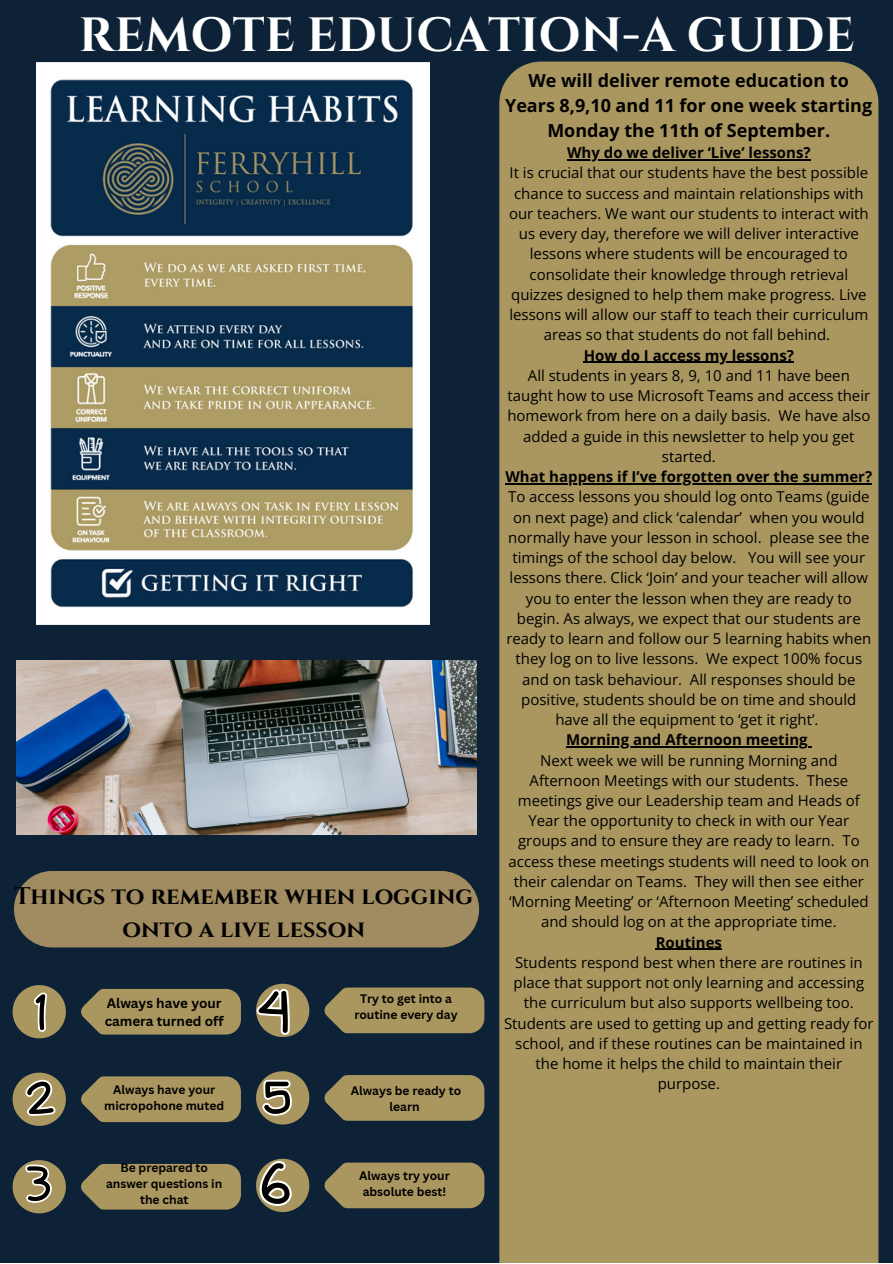
<style>
.page{position:relative;width:893px;height:1264px;background:#fff}
.page>*{position:absolute;margin:0;border:0;box-sizing:border-box;transform-origin:0 0}
.t1{font:700 48px "Cinzel";color:#fff}
.t2{font:700 24px/32.5px "Cinzel";color:#000;text-align:center}
.t3{font:700 18px/24.8px "Open Sans";color:#000;text-align:center}
.t4{font:15px/20.2px "Open Sans";color:#000;text-align:center}
.t5{font:700 15px "Open Sans";color:#000}
.t6{font:700 13.5px/18px "Canva Sans";color:#000}
.t7{font:700 12px/16px "Canva Sans";color:#000;text-align:center}
</style>
<div class="page">
<div style="left:0;top:0;width:892px;height:1262px;background:#0d2236"></div>
<div style="left:499px;top:62px;width:379px;height:1200px;background:#aa9760"></div>
<hr style="left:567px;top:159px;width:243px;height:1px;background:#000">
<hr style="left:583px;top:362px;width:211px;height:1px;background:#000">
<hr style="left:505px;top:483px;width:367px;height:1px;background:#000">
<hr style="left:566px;top:746px;width:241px;height:1px;background:#000">
<hr style="left:655px;top:948px;width:67px;height:1px;background:#000">
<svg style="left:81px;top:1076px;width:160px;height:46px;background:#9d8e5c"></svg>
<svg style="left:81px;top:988px;width:160px;height:46px;background:#9c8d5c"></svg>
<svg style="left:81px;top:1164px;width:160px;height:45px;background:#9f8f5d"></svg>
<div style="left:14px;top:871px;width:465px;height:76px;background:#a18b60;border-radius:38px"></div>
<svg style="left:324px;top:1075px;width:160px;height:45px;background:#9f8e5d"></svg>
<svg style="left:324px;top:987px;width:160px;height:46px;background:#9d8d5c"></svg>
<svg style="left:324px;top:1162px;width:160px;height:46px;background:#9d8d5c"></svg>
<svg style="left:13px;top:985px;width:53px;height:53px"></svg>
<svg style="left:13px;top:1072px;width:53px;height:53px"></svg>
<svg style="left:13px;top:1160px;width:53px;height:53px"></svg>
<img style="left:37px;top:62px;width:392px;height:562px">
<img style="left:17px;top:660px;width:459px;height:174px">
<svg style="left:256px;top:983px;width:53px;height:54px"></svg>
<svg style="left:256px;top:1158px;width:53px;height:53px"></svg>
<svg style="left:256px;top:1071px;width:53px;height:53px"></svg>
<p class="t1" style="left:79px;top:4px;width:777px">REMOTE EDUCATION-A GUIDE</p>
<p class="t2" style="left:15px;top:880px;width:460px">Things to remember when logging onto a live lesson</p>
<p class="t6" style="left:105px;top:993px;width:120px">Always have your camera turned off</p>
<p class="t7" style="left:104px;top:1081px;width:121px">Always have your micropohone muted</p>
<p class="t7" style="left:106px;top:1159px;width:118px">Be prepared to answer questions in the chat</p>
<p class="t7" style="left:354px;top:990px;width:105px">Try to get into a routine every day</p>
<p class="t7" style="left:351px;top:1082px;width:112px">Always be ready to learn</p>
<p class="t7" style="left:359px;top:1167px;width:92px">Always try your absolute best!</p>
<p class="t3" style="left:505px;top:68px;width:368px">We will deliver remote education to<br>Years 8,9,10 and 11 for one week starting<br>Monday the 11th of September.</p>
<p class="t5" style="left:567px;top:142px;width:245px">Why do we deliver ‘Live’ lessons?</p>
<p class="t4" style="left:509px;top:162px;width:361px">It is crucial that our students have the best possible chance to success and maintain relationships with our teachers. We want our students to interact with us every day, therefore we will deliver interactive lessons where students will be encouraged to consolidate their knowledge through retrieval quizzes designed to help them make progress. Live lessons will allow our staff to teach their curriculum areas so that students do not fall behind.</p>
<p class="t5" style="left:583px;top:344px;width:212px">How do I access my lessons?</p>
<p class="t4" style="left:507px;top:365px;width:364px">All students in years 8, 9, 10 and 11 have been taught how to use Microsoft Teams and access their homework from here on a daily basis. We have also added a guide in this newsletter to help you get started.</p>
<p class="t5" style="left:505px;top:466px;width:368px">What happens if I’ve forgotten over the summer?</p>
<p class="t4" style="left:506px;top:486px;width:366px">To access lessons you should log onto Teams (guide on next page) and click ‘calendar’ when you would normally have your lesson in school. please see the timings of the school day below. You will see your lessons there. Click ‘Join’ and your teacher will allow you to enter the lesson when they are ready to begin. As always, we expect that our students are ready to learn and follow our 5 learning habits when they log on to live lessons. We expect 100% focus and on task behaviour. All responses should be positive, students should be on time and should have all the equipment to ‘get it right’.</p>
<p class="t5" style="left:566px;top:729px;width:243px">Morning and Afternoon meeting</p>
<p class="t4" style="left:508px;top:749px;width:362px">Next week we will be running Morning and Afternoon Meetings with our students. These meetings give our Leadership team and Heads of Year the opportunity to check in with our Year groups and to ensure they are ready to learn. To access these meetings students will need to look on their calendar on Teams. They will then see either ‘Morning Meeting’ or ‘Afternoon Meeting’ scheduled and should log on at the appropriate time.</p>
<p class="t5" style="left:655px;top:931px;width:68px">Routines</p>
<p class="t4" style="left:504px;top:952px;width:371px">Students respond best when there are routines in place that support not only learning and accessing the curriculum but also supports wellbeing too.<br>Students are used to getting up and getting ready for school, and if these routines can be maintained in the home it helps the child to maintain their purpose.</p>
</div>
